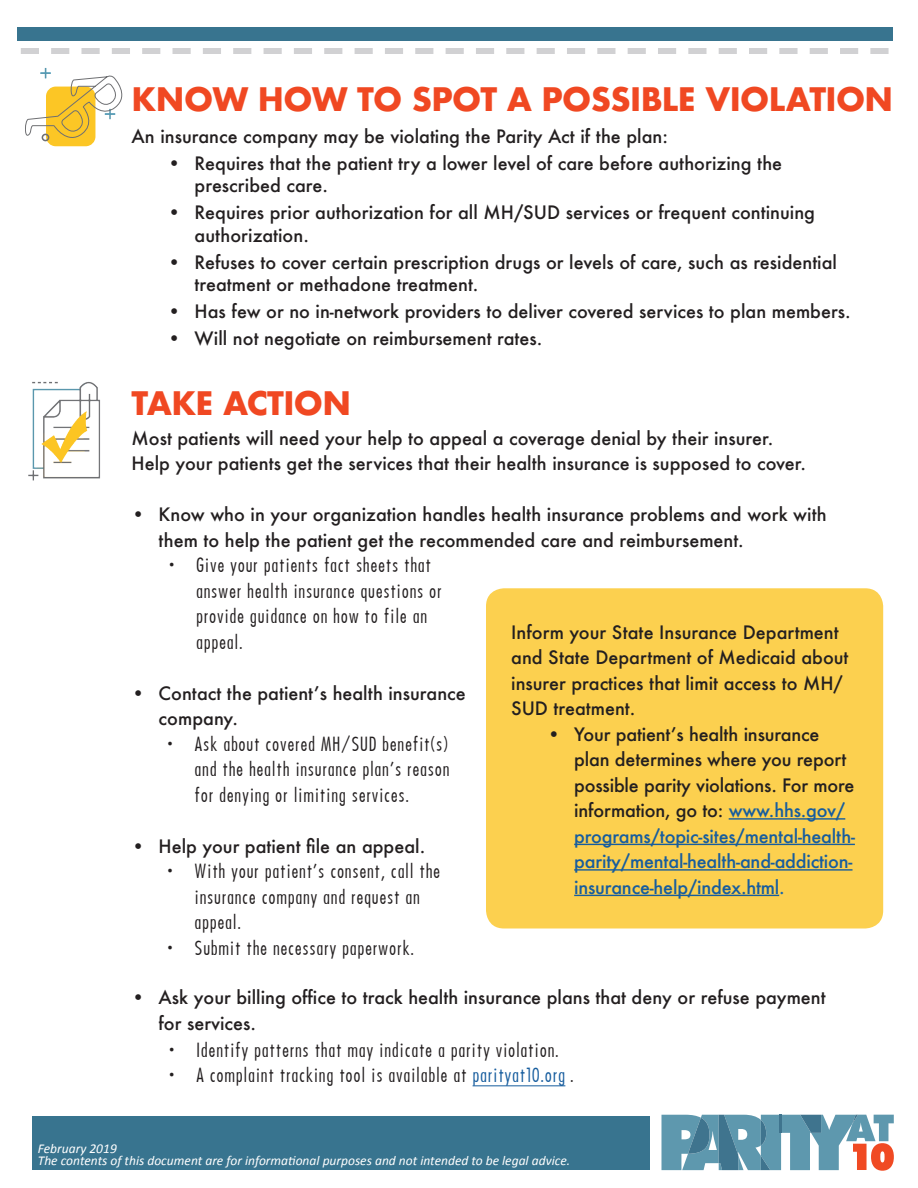
<style>
.page{position:relative;width:918px;height:1188px;background:#fff}
.page>*{position:absolute;margin:0;border:0;box-sizing:border-box;transform-origin:0 0}
.t1{font:700 31.5px "Futura";letter-spacing:-.02em;color:#f04822}
.t2{font:500 18px/25.5px "Futura";color:#231f20}
.t3{font:500 18px/25.5px "Futura Cond";letter-spacing:.04em;color:#231f20}
.t4{font:500 18px/25.5px "Futura";letter-spacing:-.01em;color:#175d9e}
.t5{font:italic 13.5px "Calibri";color:#fff}
.s1{color:#175d9e}
.s2{color:#231f20}
.s3{color:#1767ac}
</style>
<div class="page">
<div style="left:17px;top:27px;width:875px;height:13px;background:#38748f"></div>
<svg style="left:662px;top:1115px;width:232px;height:56px"></svg>
<svg style="left:21px;top:48px;width:868px;height:6px"></svg>
<div style="left:32px;top:1116px;width:618px;height:54px;background:#38748f"></div>
<img style="left:28px;top:381px;width:72px;height:100px">
<svg style="left:25px;top:68px;width:97px;height:78px"></svg>
<div style="left:486px;top:588px;width:397px;height:341px;background:#fcd04f;border-radius:18px"></div>
<hr style="left:729px;top:818px;width:116px;height:2px;background:#175d9e">
<hr style="left:574px;top:844px;width:281px;height:1px;background:#175d9e">
<hr style="left:574px;top:869px;width:279px;height:2px;background:#175d9e">
<hr style="left:574px;top:895px;width:205px;height:1px;background:#175d9e">
<hr style="left:473px;top:1086px;width:92px;height:1px;background:#175d9e">
<p class="t1" style="left:132px;top:76px;width:763px">KNOW HOW TO SPOT A POSSIBLE VIOLATION</p>
<p class="t2" style="left:132px;top:123px;width:538px">An insurance company may be violating the Parity Act if the plan:</p>
<p class="t2" style="left:195px;top:152px;width:589px;line-height:22.5px;text-indent:-27px">• Requires that the patient try a lower level of care before authorizing the prescribed care.</p>
<p class="t2" style="left:195px;top:201px;width:622px;line-height:22.5px;text-indent:-27px">• Requires prior authorization for all MH/SUD services or frequent continuing authorization.</p>
<p class="t2" style="left:195px;top:251px;width:644px;line-height:22.5px;text-indent:-27px">• Refuses to cover certain prescription drugs or levels of care, such as residential treatment or methadone treatment.</p>
<p class="t2" style="left:168px;top:299px;width:684px">• Has few or no in-network providers to deliver covered services to plan members.</p>
<p class="t2" style="left:168px;top:326px;width:376px">• Will not negotiate on reimbursement rates.</p>
<p class="t1" style="left:132px;top:381px;width:221px">TAKE ACTION</p>
<p class="t2" style="left:132px;top:425px;width:676px">Most patients will need your help to appeal a coverage denial by their insurer.<br>Help your patients get the services that their health insurance is supposed to cover.</p>
<p class="t2" style="left:159px;top:502px;width:670px;text-indent:-27px">• Know who in your organization handles health insurance problems and work with them to help the patient get the recommended care and reimbursement.</p>
<p class="t3" style="left:196px;top:553px;width:247px;text-indent:-27px">• Give your patients fact sheets that answer health insurance questions or provide guidance on how to file an appeal.</p>
<p class="t2" style="left:159px;top:680px;width:309px;text-indent:-27px">• Contact the patient’s health insurance company.</p>
<p class="t3" style="left:195px;top:731px;width:256px;text-align:justify;text-indent:-27px">• Ask about covered MH/SUD benefit(s) and the health insurance plan’s reason for denying or limiting services.</p>
<p class="t2" style="left:132px;top:833px;width:295px">• Help your patient file an appeal.</p>
<p class="t3" style="left:195px;top:859px;width:247px;text-indent:-27px">• With your patient’s consent, call the insurance company and request an appeal.</p>
<p class="t3" style="left:168px;top:935px;width:248px">• Submit the necessary paperwork.</p>
<p class="t2" style="left:159px;top:985px;width:669px;text-indent:-27px">• Ask your billing office to track health insurance plans that deny or refuse payment for services.</p>
<p class="t3" style="left:169px;top:1037px;width:391px">• Identify patterns that may indicate a parity violation.</p>
<p class="t3" style="left:169px;top:1063px;width:406px">• A complaint tracking tool is available at <span class="s1">parityat10.org</span> .</p>
<p class="t2" style="left:511px;top:619px;width:339px">Inform your State Insurance Department and State Department of Medicaid about insurer practices that limit access to MH/ SUD treatment.</p>
<p class="t4" style="left:574px;top:721px;width:282px;text-indent:-27px"><span class="s2">• Your patient’s health insurance plan determines where you report possible parity violations. For more information, go to:</span> www.hhs.gov/ programs/topic-sites/mental-health&shy;parity/mental-health-and-addiction&shy;insurance-help/index.html<span class="s3">.</span></p>
<p class="t5" style="left:38px;top:1140px;width:81px">February 2019</p>
<p class="t5" style="left:38px;top:1152px;width:534px">The contents of this document are for informational purposes and not intended to be legal advice.</p>
</div>
